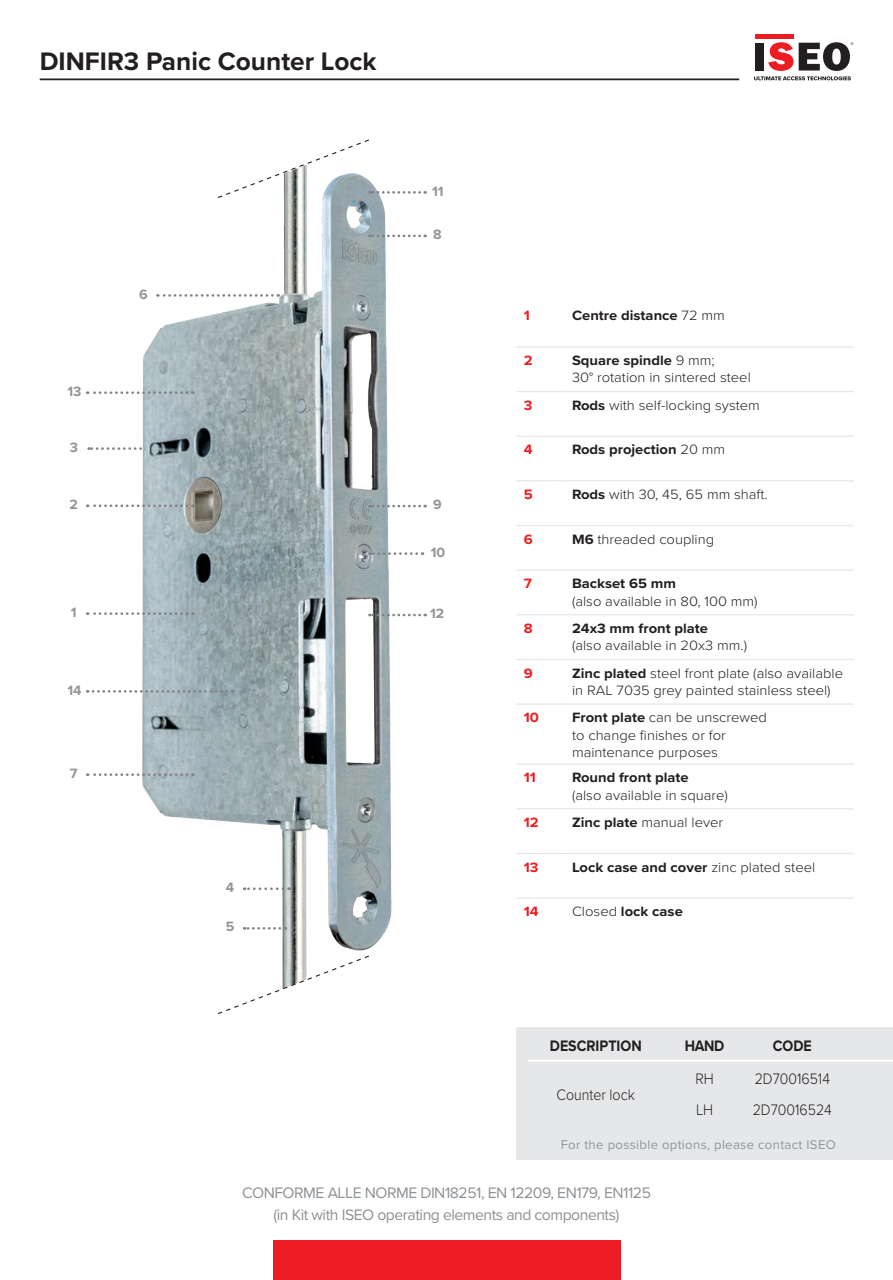
<style>
.page{position:relative;width:893px;height:1280px;background:#fff}
.page>*{position:absolute;margin:0;border:0;box-sizing:border-box;transform-origin:0 0}
.t1{font:700 26.25px "Proxima Nova";color:#231f20}
.t2{font:15.75px/22.8px "Proxima Nova";letter-spacing:-.03em;color:#8c9195;text-align:center}
.t3{font:300 15.75px "Proxima Nova";color:#231f20;scale:.9 1}
.t4{font:700 15.75px "Proxima Nova";color:#231f20;scale:.9 1}
.t5{font:300 14px/17.5px "Proxima Nova";color:#231f20;scale:1.06 1}
.t6{font:700 14px "Proxima Nova";color:#231f20;scale:1.06 1}
.t7{font:700 14px "Proxima Nova";color:#939598}
.t8{font:700 14px "Proxima Nova";color:#ee1d23;scale:1.06 1}
.t9{font:13.12px "Proxima Nova";letter-spacing:.025em;color:#939598}
.s1{font-weight:300}
.s2{font-weight:700}
</style>
<div class="page">
<div style="left:273px;top:1240px;width:347px;height:40px;background:#ee1d23"></div>
<svg style="left:89px;top:447px;width:7px;height:3px"></svg>
<img style="left:96px;top:191px;width:331px;height:764px">
<svg style="left:218px;top:955px;width:151px;height:59px"></svg>
<svg style="left:244px;top:887px;width:39px;height:3px"></svg>
<svg style="left:369px;top:235px;width:57px;height:2px"></svg>
<svg style="left:369px;top:505px;width:57px;height:2px"></svg>
<svg style="left:244px;top:927px;width:42px;height:3px"></svg>
<svg style="left:157px;top:294px;width:115px;height:3px"></svg>
<svg style="left:369px;top:614px;width:57px;height:2px"></svg>
<svg style="left:217px;top:139px;width:209px;height:60px"></svg>
<svg style="left:369px;top:552px;width:54px;height:3px"></svg>
<svg style="left:87px;top:612px;width:106px;height:3px"></svg>
<svg style="left:87px;top:773px;width:106px;height:3px"></svg>
<svg style="left:87px;top:391px;width:106px;height:3px"></svg>
<svg style="left:87px;top:690px;width:146px;height:3px"></svg>
<svg style="left:87px;top:504px;width:106px;height:3px"></svg>
<div style="left:516px;top:1028px;width:377px;height:132px;background:#e6e7e9"></div>
<hr style="left:528px;top:1060px;width:365px;height:1px;background:#fff">
<hr style="left:40px;top:78px;width:699px;height:2px;background:#231f20">
<hr style="left:755px;top:35px;width:39px;height:4px;background:#ee1d23">
<svg style="left:754px;top:42px;width:99px;height:38px"></svg>
<hr style="left:516px;top:346px;width:49px;height:2px;background:#e6e7e9">
<hr style="left:565px;top:346px;width:289px;height:2px;background:#e6e7e9">
<hr style="left:516px;top:391px;width:49px;height:1px;background:#e6e7e9">
<hr style="left:565px;top:391px;width:289px;height:1px;background:#e6e7e9">
<hr style="left:516px;top:435px;width:49px;height:2px;background:#e6e7e9">
<hr style="left:565px;top:435px;width:289px;height:2px;background:#e6e7e9">
<hr style="left:516px;top:480px;width:49px;height:1px;background:#e6e7e9">
<hr style="left:565px;top:480px;width:289px;height:1px;background:#e6e7e9">
<hr style="left:516px;top:525px;width:49px;height:1px;background:#e6e7e9">
<hr style="left:565px;top:525px;width:289px;height:1px;background:#e6e7e9">
<hr style="left:516px;top:569px;width:49px;height:2px;background:#e6e7e9">
<hr style="left:565px;top:569px;width:289px;height:2px;background:#e6e7e9">
<hr style="left:516px;top:614px;width:49px;height:1px;background:#e6e7e9">
<hr style="left:565px;top:614px;width:289px;height:1px;background:#e6e7e9">
<hr style="left:516px;top:659px;width:49px;height:1px;background:#e6e7e9">
<hr style="left:565px;top:659px;width:289px;height:1px;background:#e6e7e9">
<hr style="left:516px;top:703px;width:49px;height:2px;background:#e6e7e9">
<hr style="left:565px;top:703px;width:289px;height:2px;background:#e6e7e9">
<hr style="left:516px;top:763px;width:49px;height:2px;background:#e6e7e9">
<hr style="left:565px;top:763px;width:289px;height:2px;background:#e6e7e9">
<hr style="left:516px;top:808px;width:49px;height:1px;background:#e6e7e9">
<hr style="left:565px;top:808px;width:289px;height:1px;background:#e6e7e9">
<hr style="left:516px;top:853px;width:49px;height:1px;background:#e6e7e9">
<hr style="left:565px;top:853px;width:289px;height:1px;background:#e6e7e9">
<hr style="left:516px;top:897px;width:49px;height:2px;background:#e6e7e9">
<hr style="left:565px;top:897px;width:289px;height:2px;background:#e6e7e9">
<h1 class="t1" style="left:40px;top:42px;width:338px">DINFIR3 Panic Counter Lock</h1>
<p class="t7" style="left:67px;top:381px;width:16px">13</p>
<p class="t7" style="left:70px;top:437px;width:10px">3</p>
<p class="t7" style="left:69px;top:494px;width:10px">2</p>
<p class="t7" style="left:71px;top:602px;width:7px">1</p>
<p class="t7" style="left:67px;top:680px;width:16px">14</p>
<p class="t7" style="left:70px;top:763px;width:9px">7</p>
<p class="t7" style="left:139px;top:284px;width:10px">6</p>
<p class="t7" style="left:226px;top:877px;width:10px">4</p>
<p class="t7" style="left:226px;top:916px;width:10px">5</p>
<p class="t7" style="left:432px;top:181px;width:13px">11</p>
<p class="t7" style="left:433px;top:223px;width:10px">8</p>
<p class="t7" style="left:433px;top:494px;width:10px">9</p>
<p class="t7" style="left:431px;top:542px;width:16px">10</p>
<p class="t7" style="left:430px;top:603px;width:16px">12</p>
<p class="t8" style="left:524px;top:305px;width:7px">1</p>
<p class="t6" style="left:572px;top:305px;width:146px">Centre distance <span class="s1">72 mm</span></p>
<p class="t8" style="left:524px;top:350px;width:10px">2</p>
<p class="t5" style="left:572px;top:351px;width:170px"><span class="s2">Square spindle</span> 9 mm;<br>30° rotation in sintered steel</p>
<p class="t8" style="left:524px;top:394px;width:10px">3</p>
<p class="t5" style="left:572px;top:395px;width:179px"><span class="s2">Rods</span> with self-locking system</p>
<p class="t8" style="left:524px;top:439px;width:10px">4</p>
<p class="t6" style="left:572px;top:439px;width:146px">Rods projection <span class="s1">20 mm</span></p>
<p class="t8" style="left:524px;top:484px;width:10px">5</p>
<p class="t5" style="left:572px;top:485px;width:186px"><span class="s2">Rods</span> with 30, 45, 65 mm shaft.</p>
<p class="t8" style="left:524px;top:528px;width:10px">6</p>
<p class="t5" style="left:572px;top:529px;width:136px"><span class="s2">M6</span> threaded coupling</p>
<p class="t8" style="left:524px;top:573px;width:9px">7</p>
<p class="t6" style="left:572px;top:573px;width:100px">Backset 65 mm</p>
<p class="t5" style="left:572px;top:591px;width:177px">(also available in 80, 100 mm)</p>
<p class="t8" style="left:524px;top:618px;width:10px">8</p>
<p class="t6" style="left:572px;top:618px;width:130px">24x3 mm front plate</p>
<p class="t5" style="left:572px;top:636px;width:167px">(also available in 20x3 mm.)</p>
<p class="t8" style="left:524px;top:662px;width:10px">9</p>
<p class="t5" style="left:572px;top:663px;width:257px"><span class="s2">Zinc plated</span> steel front plate (also available in RAL 7035 grey painted stainless steel)</p>
<p class="t8" style="left:524px;top:707px;width:16px">10</p>
<p class="t5" style="left:572px;top:708px;width:185px"><span class="s2">Front plate</span> can be unscrewed to change finishes or for maintenance purposes</p>
<p class="t8" style="left:524px;top:767px;width:13px">11</p>
<p class="t6" style="left:572px;top:767px;width:112px">Round front plate</p>
<p class="t5" style="left:572px;top:785px;width:149px">(also available in square)</p>
<p class="t8" style="left:524px;top:812px;width:16px">12</p>
<p class="t5" style="left:572px;top:813px;width:144px"><span class="s2">Zinc plate</span> manual lever</p>
<p class="t8" style="left:524px;top:856px;width:15px">13</p>
<p class="t6" style="left:572px;top:856px;width:231px">Lock case and cover <span class="s1">zinc plated steel</span></p>
<p class="t8" style="left:524px;top:901px;width:16px">14</p>
<p class="t6" style="left:572px;top:901px;width:106px"><span class="s1">Closed</span> lock case</p>
<p class="t4" style="left:550px;top:1034px;width:104px">DESCRIPTION</p>
<p class="t4" style="left:685px;top:1034px;width:45px">HAND</p>
<p class="t4" style="left:773px;top:1034px;width:45px">CODE</p>
<p class="t3" style="left:557px;top:1083px;width:89px">Counter lock</p>
<p class="t3" style="left:695px;top:1067px;width:22px">RH</p>
<p class="t3" style="left:755px;top:1067px;width:85px">2D70016514</p>
<p class="t3" style="left:696px;top:1098px;width:21px">LH</p>
<p class="t3" style="left:753px;top:1098px;width:90px">2D70016524</p>
<p class="t9" style="left:561px;top:1135px;width:277px">For the possible options, please contact ISEO</p>
<p class="t2" style="left:242px;top:1180px;width:410px">CONFORME ALLE NORME DIN18251, EN 12209, EN179, EN1125 (in Kit with ISEO operating elements and components)</p>
</div>
